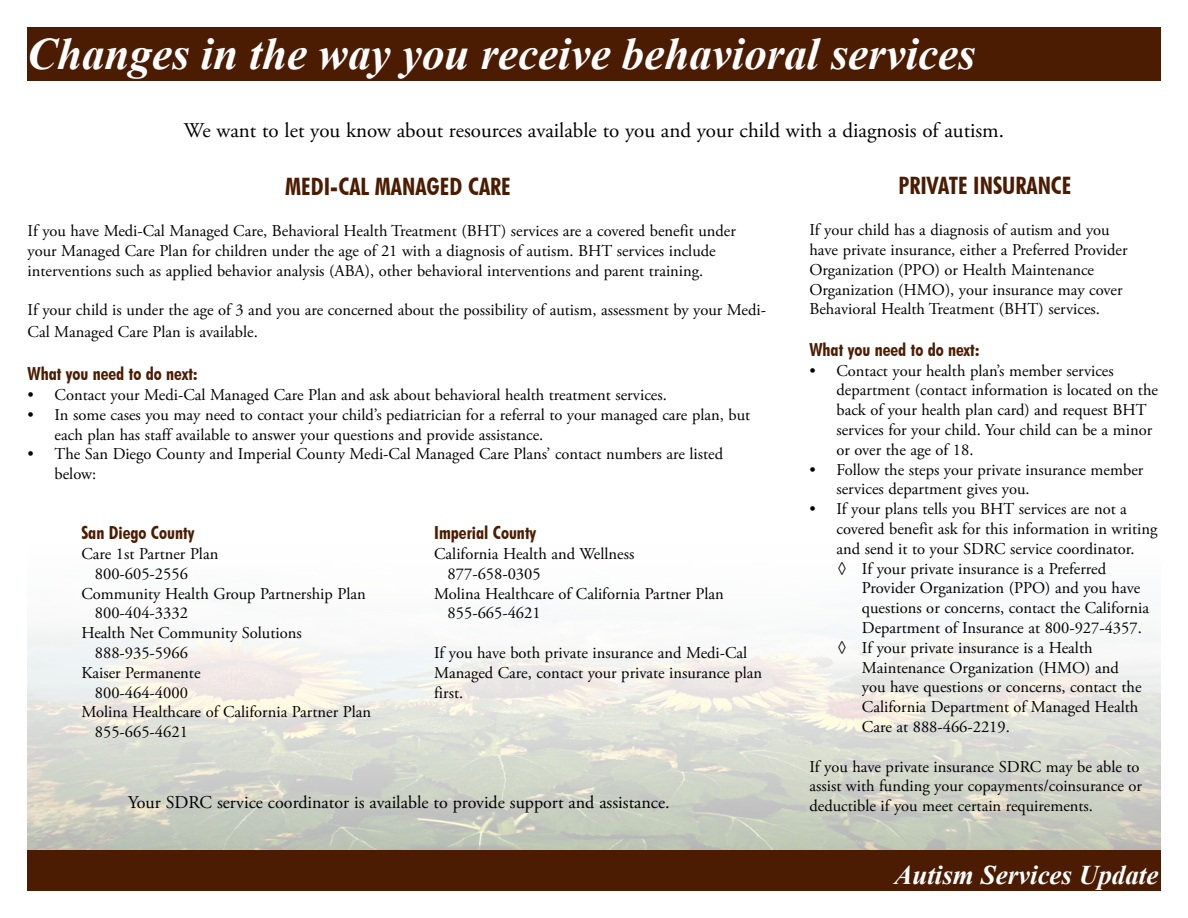
<style>
.page{position:relative;width:1188px;height:918px;background:#fff}
.page>*{position:absolute;margin:0;border:0;box-sizing:border-box;transform-origin:0 0}
.t1{font:italic 700 45px "Times New Roman";color:#fff}
.t2{font:italic 700 27px "Times New Roman";color:#fff}
.t3{font:700 condensed 24px "Futura BT";color:#4b1c02}
.t4{font:21px "Adobe Garamond Pro";color:#000}
.t5{font:700 condensed 18px "Futura BT";color:#4b1c02}
.t6{font:18px "Adobe Garamond Pro";color:#000}
.t7{font:16.5px/19.8px "Adobe Garamond Pro";color:#000}
</style>
<div class="page">
<img style="left:27px;top:620px;width:1134px;height:230px">
<div style="left:27px;top:27px;width:1134px;height:54px;background:#4b1c02"></div>
<div style="left:27px;top:850px;width:1134px;height:41px;background:#4b1c02"></div>
<h1 class="t1" style="left:27px;top:23px;width:950px">Changes in the way you receive behavioral services</h1>
<p class="t4" style="left:184px;top:117px;width:822px">We want to let you know about resources available to you and your child with a diagnosis of autism.</p>
<h3 class="t3" style="left:285px;top:172px;width:227px">MEDI-CAL MANAGED CARE</h3>
<p class="t7" style="left:28px;top:222px;width:710px">If you have Medi-Cal Managed Care, Behavioral Health Treatment (BHT) services are a covered benefit under your Managed Care Plan for children under the age of 21 with a diagnosis of autism. BHT services include interventions such as applied behavior analysis (ABA), other behavioral interventions and parent training.</p>
<p class="t7" style="left:28px;top:300px;width:740px;line-height:21.6px">If your child is under the age of 3 and you are concerned about the possibility of autism, assessment by your Medi-<br>Cal Managed Care Plan is available.</p>
<p class="t5" style="left:28px;top:363px;width:172px">What you need to do next:</p>
<p class="t7" style="left:28px;top:385px;width:641px">• Contact your Medi-Cal Managed Care Plan and ask about behavioral health treatment services.</p>
<p class="t7" style="left:55px;top:405px;width:697px;text-indent:-27px">• In some cases you may need to contact your child’s pediatrician for a referral to your managed care plan, but each plan has staff available to answer your questions and provide assistance.</p>
<p class="t7" style="left:55px;top:445px;width:670px;text-indent:-27px">• The San Diego County and Imperial County Medi-Cal Managed Care Plans’ contact numbers are listed below:</p>
<p class="t5" style="left:81px;top:522px;width:115px">San Diego County</p>
<p class="t7" style="left:81px;top:545px;width:138px">Care 1st Partner Plan</p>
<p class="t7" style="left:95px;top:564px;width:95px">800-605-2556</p>
<p class="t7" style="left:81px;top:584px;width:286px">Community Health Group Partnership Plan</p>
<p class="t7" style="left:95px;top:604px;width:95px">800-404-3332</p>
<p class="t7" style="left:81px;top:624px;width:222px">Health Net Community Solutions</p>
<p class="t7" style="left:95px;top:644px;width:95px">888-935-5966</p>
<p class="t7" style="left:81px;top:663px;width:121px">Kaiser Permanente</p>
<p class="t7" style="left:95px;top:683px;width:95px">800-464-4000</p>
<p class="t7" style="left:81px;top:703px;width:291px">Molina Healthcare of California Partner Plan</p>
<p class="t7" style="left:95px;top:723px;width:95px">855-665-4621</p>
<p class="t5" style="left:434px;top:522px;width:104px">Imperial County</p>
<p class="t7" style="left:434px;top:545px;width:202px">California Health and Wellness</p>
<p class="t7" style="left:448px;top:564px;width:95px">877-658-0305</p>
<p class="t7" style="left:434px;top:584px;width:291px">Molina Healthcare of California Partner Plan</p>
<p class="t7" style="left:448px;top:604px;width:95px">855-665-4621</p>
<p class="t7" style="left:434px;top:644px;width:330px">If you have both private insurance and Medi-Cal<br>Managed Care, contact your private insurance plan first.</p>
<p class="t6" style="left:128px;top:792px;width:543px">Your SDRC service coordinator is available to provide support and assistance.</p>
<h3 class="t3" style="left:899px;top:171px;width:174px">PRIVATE INSURANCE</h3>
<p class="t7" style="left:809px;top:221px;width:320px">If your child has a diagnosis of autism and you have private insurance, either a Preferred Provider Organization (PPO) or Health Maintenance Organization (HMO), your insurance may cover Behavioral Health Treatment (BHT) services.</p>
<p class="t5" style="left:809px;top:338px;width:172px">What you need to do next:</p>
<p class="t7" style="left:836px;top:361px;width:323px;text-indent:-27px">• Contact your health plan’s member services department (contact information is located on the back of your health plan card) and request BHT services for your child. Your child can be a minor or over the age of 18.</p>
<p class="t7" style="left:836px;top:460px;width:308px;text-indent:-27px">• Follow the steps your private insurance member services department gives you.</p>
<p class="t7" style="left:836px;top:500px;width:323px;text-indent:-27px">• If your plans tells you BHT services are not a covered benefit ask for this information in writing and send it to your SDRC service coordinator.<br>◊ If your private insurance is a Preferred</p>
<p class="t7" style="left:862px;top:579px;width:280px">Provider Organization (PPO) and you have</p>
<p class="t7" style="left:862px;top:599px;width:289px">questions or concerns, contact the California</p>
<p class="t7" style="left:862px;top:618px;width:281px">Department of Insurance at 800-927-4357.</p>
<p class="t7" style="left:838px;top:638px;width:256px">◊ If your private insurance is a Health</p>
<p class="t7" style="left:862px;top:658px;width:258px">Maintenance Organization (HMO) and</p>
<p class="t7" style="left:862px;top:678px;width:281px">you have questions or concerns, contact the</p>
<p class="t7" style="left:862px;top:698px;width:278px">California Department of Managed Health</p>
<p class="t7" style="left:862px;top:717px;width:149px">Care at 888-466-2219.</p>
<p class="t7" style="left:809px;top:757px;width:334px">If you have private insurance SDRC may be able to assist with funding your copayments/coinsurance or deductible if you meet certain requirements.</p>
<h2 class="t2" style="left:894px;top:856px;width:266px">Autism Services Update</h2>
</div>
